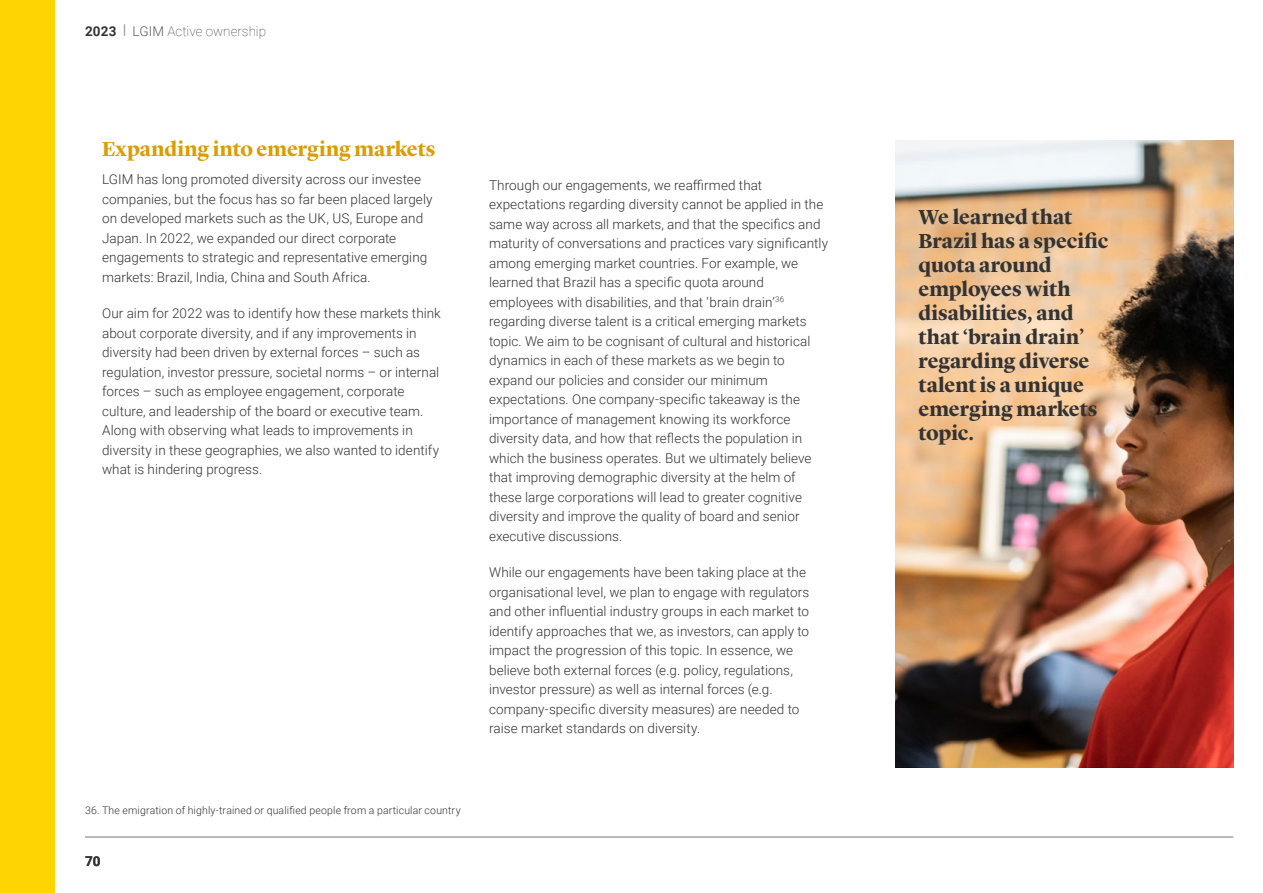
<style>
.page{position:relative;width:1263px;height:893px;background:#fff}
.page>*{position:absolute;margin:0;border:0;box-sizing:border-box;transform-origin:0 0}
.Body_copy_and_chart{font:700 21px/24px "Lyon Display";color:#333}
.Body_copy_and_chart-2{font:700 21px "Lyon Display";letter-spacing:.005em;color:#dd9c00}
.body_copy_standard{font:300 13.5px/19.5px "Roboto";letter-spacing:.005em;color:#333}
.t1{font:100 13.5px "Roboto";letter-spacing:-.005em;color:#333}
.t2{font:700 13.5px "Roboto";color:#333}
.Source_7pt{font:300 10.5px "Roboto";letter-spacing:.015em;color:#333}
.s1{font-weight:700}
.s2{font-weight:300;color:#5c5c5c}
</style>
<div class="page">
<hr style="left:85px;top:837px;width:1148px;height:1px;background:#737373">
<div style="left:0;top:0;width:54px;height:893px;background:#ffd500"></div>
<img style="left:895px;top:140px;width:338px;height:627px">
<p class="t1" style="left:85px;top:21px;width:183px"><span class="s1">2023</span> <span class="s2">| LGIM</span> Active ownership</p>
<p class="Body_copy_and_chart-2" style="left:102px;top:133px;width:335px">Expanding into emerging markets</p>
<p class="body_copy_standard" style="left:102px;top:169px;width:332px">LGIM has long promoted diversity across our investee companies, but the focus has so far been placed largely on developed markets such as the UK, US, Europe and Japan. In 2022, we expanded our direct corporate engagements to strategic and representative emerging markets: Brazil, India, China and South Africa.</p>
<p class="body_copy_standard" style="left:102px;top:303px;width:340px">Our aim for 2022 was to identify how these markets think about corporate diversity, and if any improvements in diversity had been driven by external forces – such as regulation, investor pressure, societal norms – or internal forces – such as employee engagement, corporate culture, and leadership of the board or executive team.<br>Along with observing what leads to improvements in diversity in these geographies, we also wanted to identify what is hindering progress.</p>
<p class="Source_7pt" style="left:85px;top:803px;width:377px">36. The emigration of highly-trained or qualified people from a particular country</p>
<p class="t2" style="left:85px;top:852px;width:17px">70</p>
<p class="body_copy_standard" style="left:489px;top:174px;width:341px">Through our engagements, we reaffirmed that expectations regarding diversity cannot be applied in the same way across all markets, and that the specifics and maturity of conversations and practices vary significantly among emerging market countries. For example, we learned that Brazil has a specific quota around employees with disabilities, and that ‘brain drain’<sup>36 </sup>regarding diverse talent is a critical emerging markets topic. We aim to be cognisant of cultural and historical dynamics in each of these markets as we begin to expand our policies and consider our minimum expectations. One company-specific takeaway is the importance of management knowing its workforce diversity data, and how that reflects the population in which the business operates. But we ultimately believe that improving demographic diversity at the helm of these large corporations will lead to greater cognitive diversity and improve the quality of board and senior executive discussions.</p>
<p class="body_copy_standard" style="left:489px;top:562px;width:322px">While our engagements have been taking place at the organisational level, we plan to engage with regulators and other influential industry groups in each market to identify approaches that we, as investors, can apply to impact the progression of this topic. In essence, we believe both external forces (e.g. policy, regulations, investor pressure) as well as internal forces (e.g. company-specific diversity measures) are needed to raise market standards on diversity.</p>
<p class="Body_copy_and_chart" style="left:918px;top:204px;width:191px">We learned that<br>Brazil has a specific quota around employees with disabilities, and that ‘brain drain’ regarding diverse talent is a unique emerging markets topic.</p>
</div>
